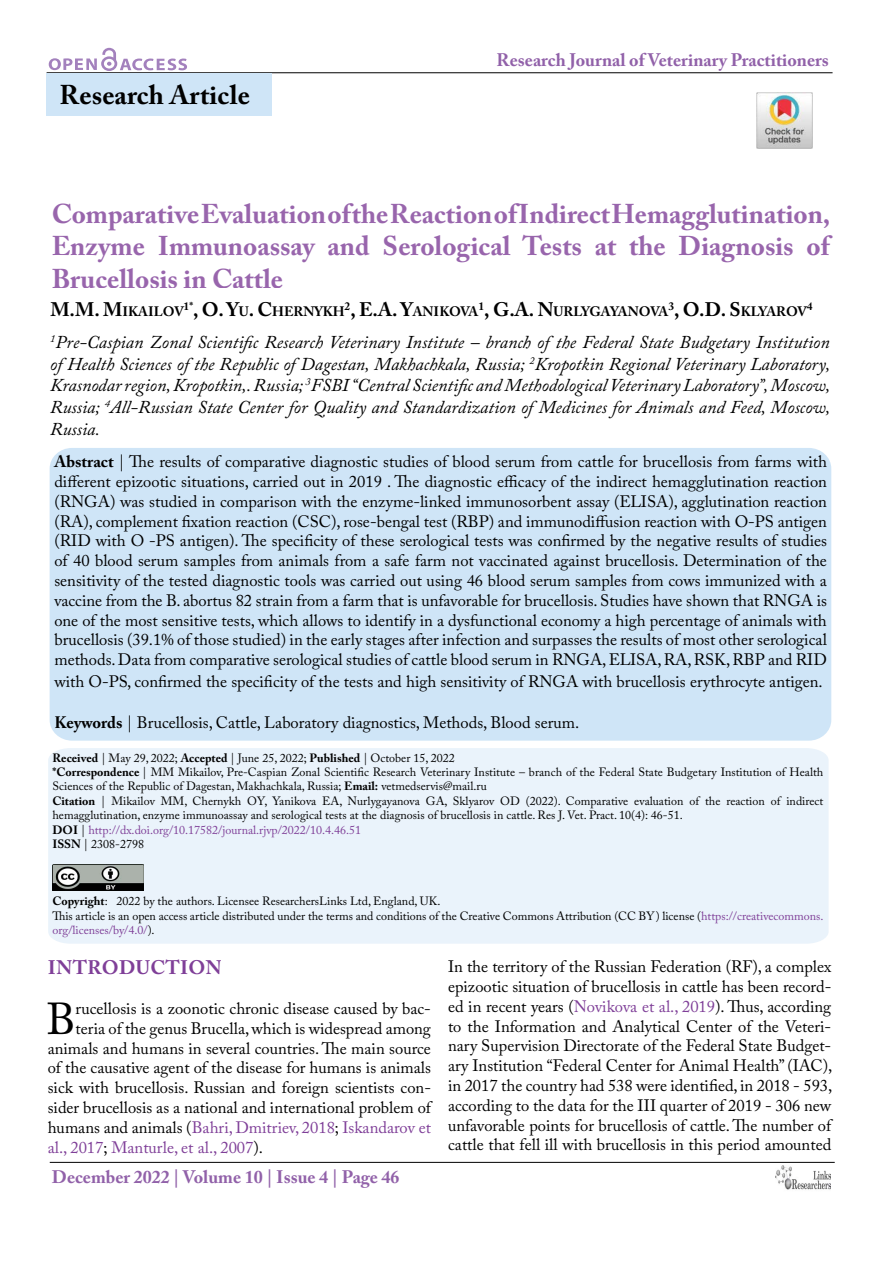
<style>
.page{position:relative;width:893px;height:1263px;background:#fff}
.page>*{position:absolute;margin:0;border:0;box-sizing:border-box;transform-origin:0 0}
.t1{font:44.4px "Adobe Caslon Pro";color:#000}
.t2{font:700 27px/32.4px "Adobe Caslon Pro";color:#7f3f98;text-align:justify}
.t3{font:700 27px "Adobe Caslon Pro";letter-spacing:.005em;color:#000}
.t4{font:700 19.5px "Adobe Caslon Pro";letter-spacing:.015em;color:#7f3f98}
.t5{font:italic 18px/21.6px "Adobe Caslon Pro";color:#000;text-align:justify}
.t6{font:700 18px "Adobe Caslon Pro";color:#9161a9}
.t7{font:16.5px/19.8px "Adobe Caslon Pro";color:#000;text-align:justify}
.t8{font:16.5px "Adobe Caslon Pro";color:#7f3f98}
.t9{font:700 13.65px "Adobe Caslon Pro";letter-spacing:-.01em;color:#000}
.t10{font:12px/14.4px "Adobe Caslon Pro";color:#000}
.t11{font:700 11.4px "Adobe Caslon Pro";color:#000}
.s1{font-size:19.5px}
.s2{font-weight:700}
.s3{color:#7f3f98}
.s4{color:#000}
</style>
<div class="page">
<hr style="left:47px;top:72px;width:785px;height:1px;background:#000">
<hr style="left:50px;top:1162px;width:785px;height:1px;background:#000">
<svg style="left:49px;top:48px;width:138px;height:23px"></svg>
<img style="left:775px;top:1165px;width:56px;height:25px">
<div style="left:47px;top:74px;width:225px;height:42px;background:#cfe5f7"></div>
<div style="left:50px;top:448px;width:781px;height:293px;background:#cfe5f7;border-radius:22px"></div>
<div style="left:48px;top:748px;width:781px;height:196px;background:#eaf3fb"></div>
<img style="left:52px;top:865px;width:92px;height:25px">
<img style="left:757px;top:93px;width:55px;height:55px">
<h2 class="t3" style="left:60px;top:79px;width:192px">Research Article</h2>
<p class="t6" style="left:497px;top:50px;width:334px">Research Journal of Veterinary Practitioners</p>
<h2 class="t2" style="left:51px;top:197px;width:781px">Comparative Evaluation of the Reaction of Indirect Hemagglutination, Enzyme Immunoassay and Serological Tests at the Diagnosis of Brucellosis in Cattle</h2>
<p class="t9" style="left:50px;top:304px;width:758px"><span class="s1">M.M. M</span>IKAILOV<sup>1*</sup><span class="s1">, O. Y</span>U<span class="s1">. C</span>HERNYKH<sup>2</sup><span class="s1">, E.A. Y</span>ANIKOVA<sup>1</sup><span class="s1">, G.A. N</span>URLYGAYANOVA<sup>3</sup><span class="s1">, O.D. S</span>KLYAROV</p>
<p class="t11" style="left:807px;top:299px;width:7px">4</p>
<p class="t5" style="left:50px;top:331px;width:782px"><sup>1</sup>Pre-Caspian Zonal Scientific Research Veterinary Institute – branch of the Federal State Budgetary Institution of Health Sciences of the Republic of Dagestan, Makhachkala, Russia; <sup>2</sup>Kropotkin Regional Veterinary Laboratory, Krasnodar region, Kropotkin,. Russia; <sup>3</sup>FSBI “Central Scientific and Methodological Veterinary Laboratory”, Moscow, Russia; <sup>4</sup>All-Russian State Center for Quality and Standardization of Medicines for Animals and Feed, Moscow, Russia.</p>
<p class="t7" style="left:54px;top:451px;width:774px"><span class="s2">Abstract</span> | The results of comparative diagnostic studies of blood serum from cattle for brucellosis from farms with different epizootic situations, carried out in 2019 . The diagnostic efficacy of the indirect hemagglutination reaction (RNGA) was studied in comparison with the enzyme-linked immunosorbent assay (ELISA), agglutination reaction (RA), complement fixation reaction (CSC), rose-bengal test (RBP) and immunodiffusion reaction with O-PS antigen (RID with O -PS antigen). The specificity of these serological tests was confirmed by the negative results of studies of 40 blood serum samples from animals from a safe farm not vaccinated against brucellosis. Determination of the sensitivity of the tested diagnostic tools was carried out using 46 blood serum samples from cows immunized with a vaccine from the B. abortus 82 strain from a farm that is unfavorable for brucellosis. Studies have shown that RNGA is one of the most sensitive tests, which allows to identify in a dysfunctional economy a high percentage of animals with brucellosis (39.1% of those studied) in the early stages after infection and surpasses the results of most other serological methods. Data from comparative serological studies of cattle blood serum in RNGA, ELISA, RA, RSK, RBP and RID</p>
<p class="t7" style="left:54px;top:671px;width:770px">with O-PS, confirmed the specificity of the tests and high sensitivity of RNGA with brucellosis erythrocyte antigen.</p>
<p class="t7" style="left:54px;top:712px;width:526px"><span class="s2">Keywords</span> | Brucellosis, Cattle, Laboratory diagnostics, Methods, Blood serum.</p>
<p class="t10" style="left:52px;top:750px;width:772px"><span class="s2">Received</span> | May 29, 2022; <span class="s2">Accepted</span> | June 25, 2022; <span class="s2">Published</span> | October 15, 2022<br><span class="s2">*Correspondence</span> | MM Mikailov, Pre-Caspian Zonal Scientific Research Veterinary Institute – branch of the Federal State Budgetary Institution of Health Sciences of the Republic of Dagestan, Makhachkala, Russia; <span class="s2">Email:</span> vetmedservis@mail.ru<br><span class="s2">Citation</span> | Mikailov MM, Chernykh OY, Yanikova EA, Nurlygayanova GA, Sklyarov OD (2022). Comparative evaluation of the reaction of indirect hemagglutination, enzyme immunoassay and serological tests at the diagnosis of brucellosis in cattle. Res J. Vet. Pract. 10(4): 46-51.<br><span class="s2">DOI</span> | <span class="s3">http://dx.doi.org/10.17582/journal.rjvp/2022/10.4.46.51<br></span><span class="s2">ISSN</span> | 2308-2798</p>
<p class="t10" style="left:52px;top:894px;width:772px"><span class="s2">Copyright</span>: 2022 by the authors. Licensee ResearchersLinks Ltd, England, UK.<br>This article is an open access article distributed under the terms and conditions of the Creative Commons Attribution (CC BY) license (<span class="s3">https://creativecommons. org/licenses/by/4.0/</span>).</p>
<p class="t4" style="left:48px;top:956px;width:175px">INTRODUCTION</p>
<h1 class="t1" style="left:46px;top:992px;width:31px">B</h1>
<p class="t7" style="left:76px;top:998px;width:357px">rucellosis is a zoonotic chronic disease caused by bac-</p>
<p class="t7" style="left:76px;top:1018px;width:357px">teria of the genus Brucella, which is widespread among</p>
<p class="t7" style="left:48px;top:1038px;width:385px">animals and humans in several countries. The main source</p>
<p class="t7" style="left:48px;top:1058px;width:385px">of the causative agent of the disease for humans is animals</p>
<p class="t7" style="left:48px;top:1077px;width:385px">sick with brucellosis. Russian and foreign scientists con-</p>
<p class="t7" style="left:48px;top:1097px;width:385px">sider brucellosis as a national and international problem of</p>
<p class="t8" style="left:48px;top:1117px;width:385px"><span class="s4">humans and animals (</span>Bahri, Dmitriev, 2018<span class="s4">;</span> Iskandarov et</p>
<p class="t8" style="left:48px;top:1137px;width:217px">al., 2017<span class="s4">;</span> Manturle, et al., 2007<span class="s4">).</span></p>
<p class="t6" style="left:52px;top:1166px;width:349px">December 2022 | Volume 10 | Issue 4 | Page 46</p>
<p class="t7" style="left:448px;top:956px;width:386px">In the territory of the Russian Federation (RF), a complex epizootic situation of brucellosis in cattle has been record&shy;ed in recent years (<span class="s3">Novikova et al., 2019</span>). Thus, according to the Information and Analytical Center of the Veteri&shy;nary Supervision Directorate of the Federal State Budget&shy;ary Institution “Federal Center for Animal Health” (IAC), in 2017 the country had 538 were identified, in 2018 - 593, according to the data for the III quarter of 2019 - 306 new unfavorable points for brucellosis of cattle. The number of cattle that fell ill with brucellosis in this period amounted</p>
</div>
